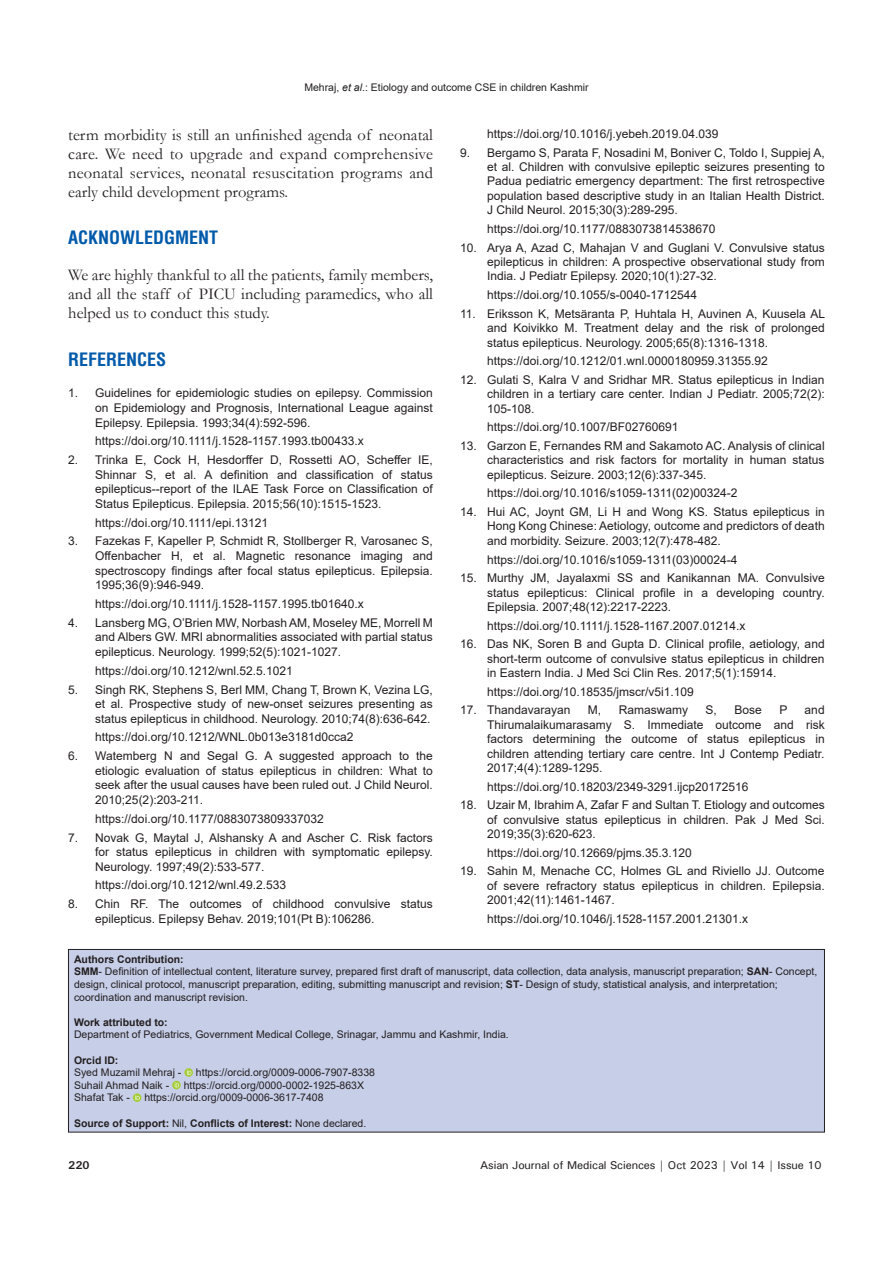
<style>
.page{position:relative;width:893px;height:1263px;background:#fff}
.page>*{position:absolute;margin:0;border:0;box-sizing:border-box;transform-origin:0 0}
.t1{font:700 condensed 18px "Helvetica";color:#015aaa}
.TX{font:16.5px/18.9px "Garamond";color:#231f20;text-align:justify}
.REF{font:12px/14.4px "Arial";color:#231f20;text-align:justify}
.t2{font:500 11.25px "Univers";letter-spacing:-.01em;color:#231f20}
.t3{font:700 11.25px "Univers";color:#231f20}
.SRC{font:10.5px/12.6px "Arial";color:#231f20}
.SRC-2{font:700 10.5px "Arial";color:#231f20}
.s1{font-style:italic}
.s2{font-weight:700}
.s3{font-weight:400}
</style>
<div class="page">
<div style="left:68px;top:949px;width:756px;height:183px;background:#c7cee8"></div>
<svg style="left:184px;top:1068px;width:9px;height:9px"></svg>
<svg style="left:187px;top:1069px;width:4px;height:6px"></svg>
<svg style="left:172px;top:1081px;width:9px;height:8px"></svg>
<svg style="left:175px;top:1082px;width:4px;height:5px"></svg>
<svg style="left:133px;top:1093px;width:8px;height:9px"></svg>
<svg style="left:135px;top:1095px;width:5px;height:5px"></svg>
<div style="left:68px;top:949px;width:757px;height:183px;border:1px solid #231f20"></div>
<p class="SRC" style="left:304px;top:81px;width:286px">Mehraj, <span class="s1">et al</span>.: Etiology and outcome CSE in children Kashmir</p>
<p class="TX" style="left:68px;top:125px;width:366px">term morbidity is still an unfinished agenda of neonatal care. We need to upgrade and expand comprehensive neonatal services, neonatal resuscitation programs and early child development programs.</p>
<h1 class="t1" style="left:68px;top:226px;width:152px">ACKNOWLEDGMENT</h1>
<p class="TX" style="left:68px;top:265px;width:366px">We are highly thankful to all the patients, family members, and all the staff of PICU including paramedics, who all helped us to conduct this study.</p>
<h1 class="t1" style="left:68px;top:347px;width:100px">REFERENCES</h1>
<p class="REF" style="left:95px;top:386px;width:339px;text-indent:-27px">1. Guidelines for epidemiologic studies on epilepsy. Commission on Epidemiology and Prognosis, International League against Epilepsy. Epilepsia. 1993;34(4):592-596.</p>
<p class="REF" style="left:95px;top:434px;width:270px">https://doi.org/10.1111/j.1528-1157.1993.tb00433.x</p>
<p class="REF" style="left:95px;top:453px;width:339px;text-indent:-27px">2. Trinka E, Cock H, Hesdorffer D, Rossetti AO, Scheffer IE, Shinnar S, et al. A definition and classification of status epilepticus--report of the ILAE Task Force on Classification of Status Epilepticus. Epilepsia. 2015;56(10):1515-1523.</p>
<p class="REF" style="left:95px;top:515px;width:174px">https://doi.org/10.1111/epi.13121</p>
<p class="REF" style="left:95px;top:534px;width:339px;text-indent:-27px">3. Fazekas F, Kapeller P, Schmidt R, Stollberger R, Varosanec S, Offenbacher H, et al. Magnetic resonance imaging and spectroscopy findings after focal status epilepticus. Epilepsia.<br>1995;36(9):946-949.</p>
<p class="REF" style="left:95px;top:596px;width:270px">https://doi.org/10.1111/j.1528-1157.1995.tb01640.x</p>
<p class="REF" style="left:95px;top:615px;width:339px;text-indent:-27px">4. Lansberg MG, O’Brien MW, NorbashAM, Moseley ME, Morrell M and Albers GW. MRI abnormalities associated with partial status epilepticus. Neurology. 1999;52(5):1021-1027.</p>
<p class="REF" style="left:95px;top:663px;width:199px">https://doi.org/10.1212/wnl.52.5.1021</p>
<p class="REF" style="left:95px;top:682px;width:339px;text-indent:-27px">5. Singh RK, Stephens S, Berl MM, Chang T, Brown K, Vezina LG, et al. Prospective study of new-onset seizures presenting as status epilepticus in childhood. Neurology. 2010;74(8):636-642.</p>
<p class="REF" style="left:95px;top:730px;width:260px">https://doi.org/10.1212/WNL.0b013e3181d0cca2</p>
<p class="REF" style="left:95px;top:749px;width:339px;text-indent:-27px">6. Watemberg N and Segal G. A suggested approach to the etiologic evaluation of status epilepticus in children: What to seek after the usual causes have been ruled out. J Child Neurol.<br>2010;25(2):203-211.</p>
<p class="REF" style="left:95px;top:811px;width:230px">https://doi.org/10.1177/0883073809337032</p>
<p class="REF" style="left:95px;top:830px;width:339px;text-indent:-27px">7. Novak G, Maytal J, Alshansky A and Ascher C. Risk factors for status epilepticus in children with symptomatic epilepsy.<br>Neurology. 1997;49(2):533-577.</p>
<p class="REF" style="left:95px;top:878px;width:192px">https://doi.org/10.1212/wnl.49.2.533</p>
<p class="REF" style="left:95px;top:897px;width:339px;text-indent:-27px">8. Chin RF. The outcomes of childhood convulsive status epilepticus. Epilepsy Behav. 2019;101(Pt B):106286.</p>
<p class="REF" style="left:487px;top:127px;width:233px">https://doi.org/10.1016/j.yebeh.2019.04.039</p>
<p class="REF" style="left:487px;top:145px;width:339px;text-indent:-27px">9. Bergamo S, Parata F, Nosadini M, Boniver C, Toldo I, Suppiej A, et al. Children with convulsive epileptic seizures presenting to Padua pediatric emergency department: The first retrospective population based descriptive study in an Italian Health District.<br>J Child Neurol. 2015;30(3):289-295.</p>
<p class="REF" style="left:487px;top:221px;width:230px">https://doi.org/10.1177/0883073814538670</p>
<p class="REF" style="left:487px;top:240px;width:339px;text-indent:-27px">10. Arya A, Azad C, Mahajan V and Guglani V. Convulsive status epilepticus in children: A prospective observational study from India. J Pediatr Epilepsy. 2020;10(1):27-32.</p>
<p class="REF" style="left:487px;top:288px;width:212px">https://doi.org/10.1055/s-0040-1712544</p>
<p class="REF" style="left:487px;top:306px;width:340px;text-indent:-27px">11. Eriksson K, Metsäranta P, Huhtala H, Auvinen A, Kuusela AL and Koivikko M. Treatment delay and the risk of prolonged status epilepticus. Neurology. 2005;65(8):1316-1318.</p>
<p class="REF" style="left:487px;top:354px;width:282px">https://doi.org/10.1212/01.wnl.0000180959.31355.92</p>
<p class="REF" style="left:487px;top:372px;width:339px;text-indent:-27px">12. Gulati S, Kalra V and Sridhar MR. Status epilepticus in Indian children in a tertiary care center. Indian J Pediatr. 2005;72(2):<br>105-108.</p>
<p class="REF" style="left:487px;top:420px;width:193px">https://doi.org/10.1007/BF02760691</p>
<p class="REF" style="left:487px;top:438px;width:339px;text-indent:-27px">13. Garzon E, Fernandes RM and Sakamoto AC. Analysis of clinical characteristics and risk factors for mortality in human status epilepticus. Seizure. 2003;12(6):337-345.</p>
<p class="REF" style="left:487px;top:486px;width:252px">https://doi.org/10.1016/s1059-1311(02)00324-2</p>
<p class="REF" style="left:487px;top:504px;width:339px;text-indent:-27px">14. Hui AC, Joynt GM, Li H and Wong KS. Status epilepticus in Hong Kong Chinese: Aetiology, outcome and predictors of death and morbidity. Seizure. 2003;12(7):478-482.</p>
<p class="REF" style="left:487px;top:552px;width:252px">https://doi.org/10.1016/s1059-1311(03)00024-4</p>
<p class="REF" style="left:487px;top:571px;width:339px;text-indent:-27px">15. Murthy JM, Jayalaxmi SS and Kanikannan MA. Convulsive status epilepticus: Clinical profile in a developing country.<br>Epilepsia. 2007;48(12):2217-2223.</p>
<p class="REF" style="left:487px;top:618px;width:260px">https://doi.org/10.1111/j.1528-1167.2007.01214.x</p>
<p class="REF" style="left:487px;top:637px;width:339px;text-indent:-27px">16. Das NK, Soren B and Gupta D. Clinical profile, aetiology, and short-term outcome of convulsive status epilepticus in children in Eastern India. J Med Sci Clin Res. 2017;5(1):15914.</p>
<p class="REF" style="left:487px;top:684px;width:208px">https://doi.org/10.18535/jmscr/v5i1.109</p>
<p class="REF" style="left:460px;top:703px;width:112px">17. Thandavarayan</p>
<p class="REF" style="left:588px;top:703px;width:15px">M,</p>
<p class="REF" style="left:619px;top:703px;width:71px">Ramaswamy</p>
<p class="REF" style="left:706px;top:703px;width:13px">S,</p>
<p class="REF" style="left:734px;top:703px;width:29px">Bose</p>
<p class="REF" style="left:779px;top:703px;width:10px">P</p>
<p class="REF" style="left:487px;top:703px;width:339px;text-indent:318px">and Thirumalaikumarasamy S. Immediate outcome and risk factors determining the outcome of status epilepticus in children attending tertiary care centre. Int J Contemp Pediatr.<br>2017;4(4):1289-1295.</p>
<p class="REF" style="left:487px;top:779px;width:263px">https://doi.org/10.18203/2349-3291.ijcp20172516</p>
<p class="REF" style="left:487px;top:798px;width:339px;text-indent:-27px">18. Uzair M, Ibrahim A, Zafar F and Sultan T. Etiology and outcomes of convulsive status epilepticus in children. Pak J Med Sci.<br>2019;35(3):620-623.</p>
<p class="REF" style="left:487px;top:845px;width:206px">https://doi.org/10.12669/pjms.35.3.120</p>
<p class="REF" style="left:487px;top:864px;width:339px;text-indent:-27px">19. Sahin M, Menache CC, Holmes GL and Riviello JJ. Outcome of severe refractory status epilepticus in children. Epilepsia.<br>2001;42(11):1461-1467.</p>
<p class="REF" style="left:487px;top:911px;width:263px">https://doi.org/10.1046/j.1528-1157.2001.21301.x</p>
<p class="SRC-2" style="left:74px;top:951px;width:111px">Authors Contribution:</p>
<p class="SRC" style="left:74px;top:965px;width:745px"><span class="s2">SMM</span>- Definition of intellectual content, literature survey, prepared first draft of manuscript, data collection, data analysis, manuscript preparation; <span class="s2">SAN</span>- Concept, design, clinical protocol, manuscript preparation, editing, submitting manuscript and revision; <span class="s2">ST</span>- Design of study, statistical analysis, and interpretation; coordination and manuscript revision.</p>
<p class="SRC-2" style="left:74px;top:1014px;width:95px">Work attributed to:</p>
<p class="SRC" style="left:74px;top:1028px;width:436px">Department of Pediatrics, Government Medical College, Srinagar, Jammu and Kashmir, India.</p>
<p class="SRC-2" style="left:74px;top:1052px;width:46px">Orcid ID:</p>
<p class="SRC" style="left:74px;top:1066px;width:109px">Syed Muzamil Mehraj -</p>
<p class="SRC" style="left:196px;top:1066px;width:181px">https://orcid.org/0009-0006-7907-8338</p>
<p class="SRC" style="left:74px;top:1079px;width:97px">Suhail Ahmad Naik -</p>
<p class="SRC" style="left:184px;top:1079px;width:182px">https://orcid.org/0000-0002-1925-863X</p>
<p class="SRC" style="left:74px;top:1091px;width:57px">Shafat Tak -</p>
<p class="SRC" style="left:144px;top:1091px;width:181px">https://orcid.org/0009-0006-3617-7408</p>
<p class="SRC-2" style="left:74px;top:1115px;width:294px">Source of Support: <span class="s3">Nil,</span> Conflicts of Interest: <span class="s3">None declared.</span></p>
<p class="t3" style="left:68px;top:1158px;width:23px">220</p>
<p class="t2" style="left:480px;top:1157px;width:343px">Asian Journal of Medical Sciences | Oct 2023 | Vol 14 | Issue 10</p>
</div>
